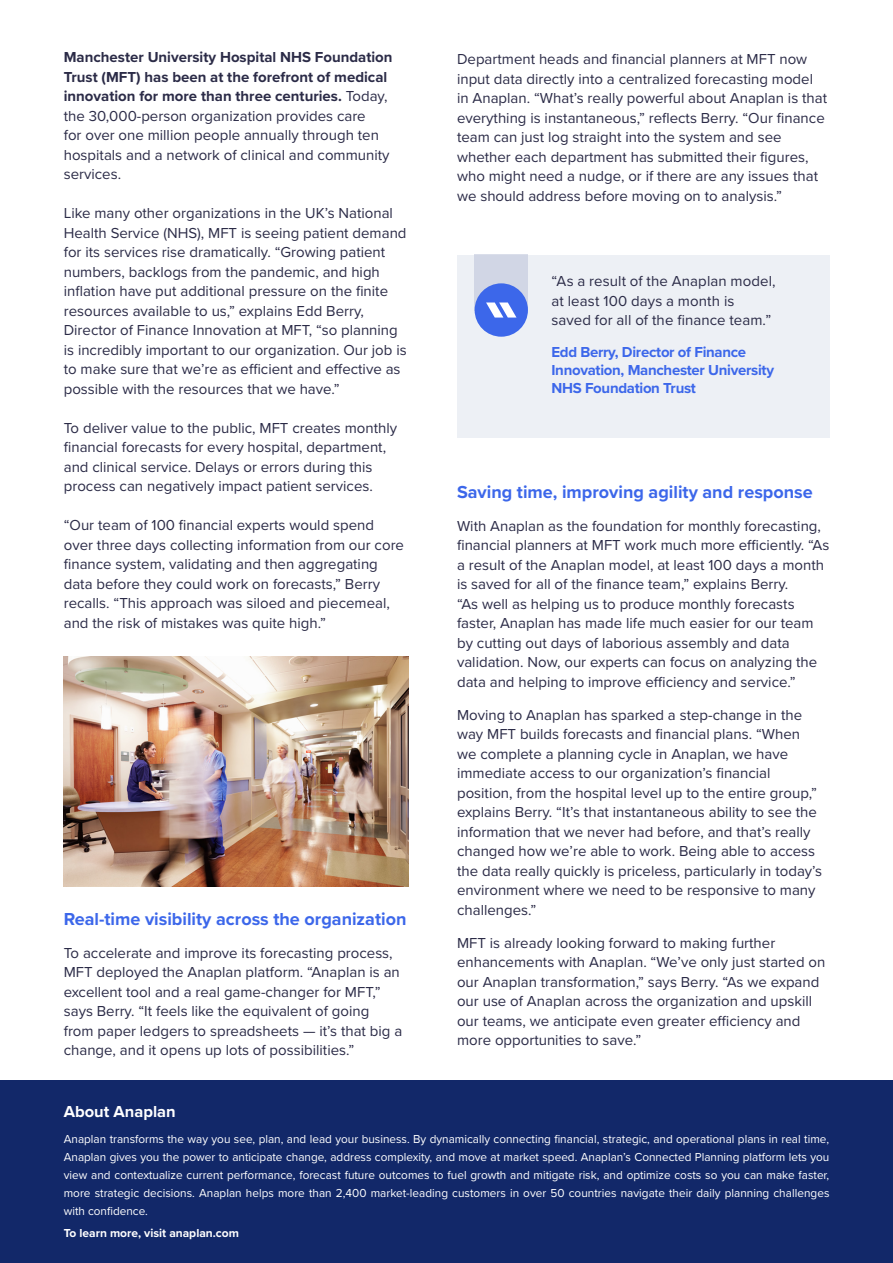
<style>
.page{position:relative;width:893px;height:1263px;background:#fff}
.page>*{position:absolute;margin:0;border:0;box-sizing:border-box;transform-origin:0 0}
.t1{font:700 18px "Proxima Nova";color:#3c67ea}
.t2{font:700 16.5px "Proxima Nova";color:#fff}
.Body{font:15px/19.5px "Proxima Nova";color:#2b2b47}
.t3{font:700 15px/18px "Proxima Nova";letter-spacing:-.02em;color:#3c67ea}
.t4{font:12px/18px "Proxima Nova";color:#fff;text-align:justify}
.t5{font:700 12px "Proxima Nova";color:#fff}
.s1{font-weight:700}
</style>
<div class="page">
<div style="left:457px;top:255px;width:372px;height:183px;background:#edf0f5"></div>
<div style="left:475px;top:255px;width:53px;height:56px;background:#d1d6e5"></div>
<div style="left:475px;top:283px;width:53px;height:54px;background:#3c67ea;border-radius:50%"></div>
<svg style="left:486px;top:302px;width:30px;height:16px"></svg>
<img style="left:64px;top:656px;width:344px;height:230px">
<div style="left:0;top:1080px;width:893px;height:183px;background:#122869"></div>
<p class="Body" style="left:64px;top:47px;width:330px"><span class="s1">Manchester University Hospital NHS Foundation Trust (MFT) has been at the forefront of medical innovation for more than three centuries.</span> Today, the 30,000-person organization provides care<br>for over one million people annually through ten hospitals and a network of clinical and community services.</p>
<p class="Body" style="left:64px;top:203px;width:344px">Like many other organizations in the UK’s National Health Service (NHS), MFT is seeing patient demand for its services rise dramatically. “Growing patient numbers, backlogs from the pandemic, and high inflation have put additional pressure on the finite resources available to us,” explains Edd Berry, Director of Finance Innovation at MFT, “so planning is incredibly important to our organization. Our job is to make sure that we’re as efficient and effective as possible with the resources that we have.”</p>
<p class="Body" style="left:64px;top:417px;width:335px">To deliver value to the public, MFT creates monthly financial forecasts for every hospital, department, and clinical service. Delays or errors during this process can negatively impact patient services.</p>
<p class="Body" style="left:64px;top:515px;width:342px">“Our team of 100 financial experts would spend over three days collecting information from our core finance system, validating and then aggregating data before they could work on forecasts,” Berry recalls. “This approach was siloed and piecemeal, and the risk of mistakes was quite high.”</p>
<h3 class="t1" style="left:64px;top:905px;width:344px">Real-time visibility across the organization</h3>
<h3 class="Body" style="left:64px;top:942px;width:340px">To accelerate and improve its forecasting process, MFT deployed the Anaplan platform. “Anaplan is an excellent tool and a real game-changer for MFT,” says Berry. “It feels like the equivalent of going from paper ledgers to spreadsheets — it’s that big a change, and it opens up lots of possibilities.”</h3>
<h3 class="Body" style="left:457px;top:49px;width:372px">Department heads and financial planners at MFT now input data directly into a centralized forecasting model in Anaplan. “What’s really powerful about Anaplan is that everything is instantaneous,” reflects Berry. “Our finance team can just log straight into the system and see whether each department has submitted their figures, who might need a nudge, or if there are any issues that we should address before moving on to analysis.”</h3>
<p class="Body" style="left:551px;top:271px;width:226px">“As a result of the Anaplan model, at least 100 days a month is saved for all of the finance team.”</p>
<p class="t3" style="left:551px;top:342px;width:224px">Edd Berry, Director of Finance<br>Innovation, Manchester University<br>NHS Foundation Trust</p>
<h3 class="t1" style="left:457px;top:478px;width:357px">Saving time, improving agility and response</h3>
<h3 class="Body" style="left:457px;top:515px;width:374px">With Anaplan as the foundation for monthly forecasting, financial planners at MFT work much more efficiently. “As a result of the Anaplan model, at least 100 days a month is saved for all of the finance team,” explains Berry.<br>“As well as helping us to produce monthly forecasts faster, Anaplan has made life much easier for our team by cutting out days of laborious assembly and data validation. Now, our experts can focus on analyzing the data and helping to improve efficiency and service.”</h3>
<h3 class="Body" style="left:457px;top:704px;width:367px">Moving to Anaplan has sparked a step-change in the way MFT builds forecasts and financial plans. “When we complete a planning cycle in Anaplan, we have immediate access to our organization’s financial position, from the hospital level up to the entire group,” explains Berry. “It’s that instantaneous ability to see the information that we never had before, and that’s really changed how we’re able to work. Being able to access the data really quickly is priceless, particularly in today’s environment where we need to be responsive to many challenges.”</h3>
<h3 class="Body" style="left:457px;top:932px;width:370px">MFT is already looking forward to making further enhancements with Anaplan. “We’ve only just started on our Anaplan transformation,” says Berry. “As we expand our use of Anaplan across the organization and upskill our teams, we anticipate even greater efficiency and more opportunities to save.”</h3>
<p class="t2" style="left:64px;top:1099px;width:113px">About Anaplan</p>
<p class="t4" style="left:64px;top:1129px;width:767px">Anaplan transforms the way you see, plan, and lead your business. By dynamically connecting financial, strategic, and operational plans in real time, Anaplan gives you the power to anticipate change, address complexity, and move at market speed. Anaplan’s Connected Planning platform lets you view and contextualize current performance, forecast future outcomes to fuel growth and mitigate risk, and optimize costs so you can make faster, more strategic decisions. Anaplan helps more than 2,400 market-leading customers in over 50 countries navigate their daily planning challenges with confidence.</p>
<p class="t5" style="left:64px;top:1224px;width:177px">To learn more, visit anaplan.com</p>
</div>
